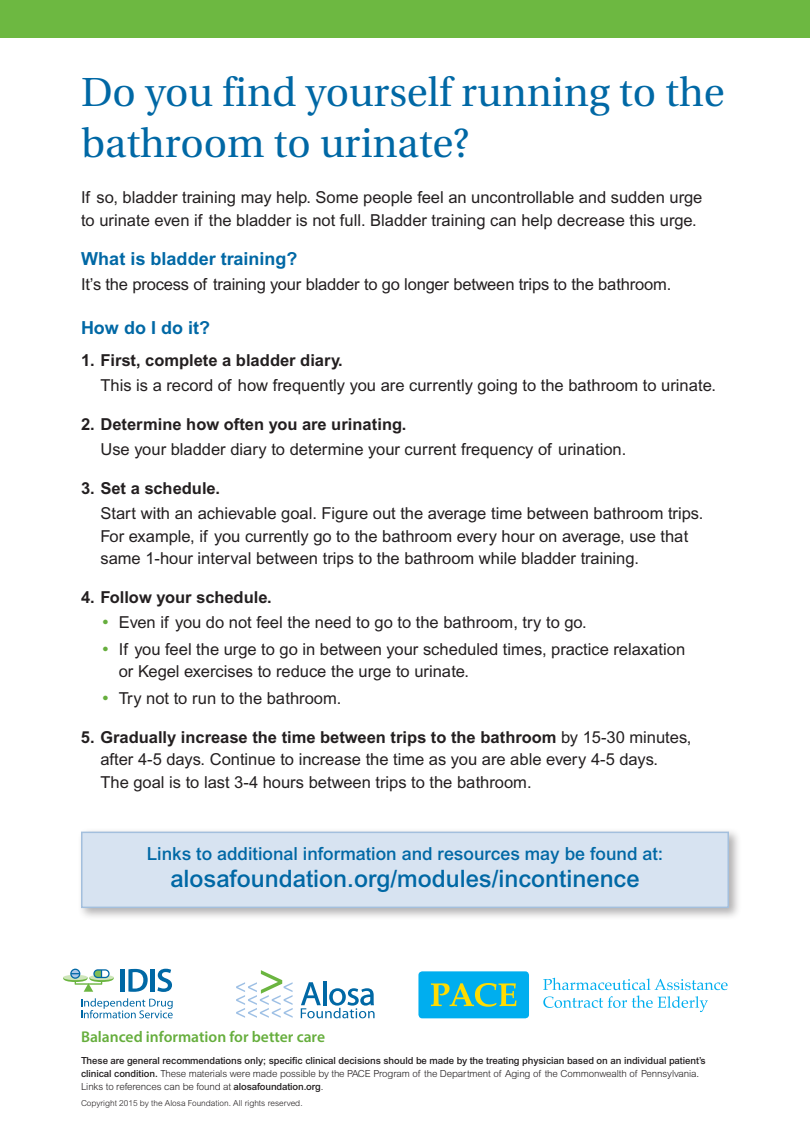
<style>
.page{position:relative;width:810px;height:1134px;background:#fff}
.page>*{position:absolute;margin:0;border:0;box-sizing:border-box;transform-origin:0 0}
.t1{font:40.5px/51px "Utopia";color:#0068a5}
.t2{font:500 24px "Arial";color:#0068a5}
.t3{font:500 18px "Arial";color:#0068a5}
.t4{font:700 18px "Arial";color:#0068a5}
.t5{font:16.5px/22.5px "Arial";color:#231f20}
.t6{font:700 16.5px "Arial";color:#231f20}
.t7{font:600 15.6px "Myriad Pro";color:#66ae3d}
.t8{font:500 9.75px/13.2px "Arial";letter-spacing:-.005em;color:#231f20}
.t9{font:300 8.25px "Arial";color:#231f20}
.s1{font-weight:500;font-size:17.25px;color:#66ae3d}
.s2{font-weight:700}
.s3{font-weight:300}
</style>
<div class="page">
<div style="left:77px;top:828px;width:664px;height:93px;background:#231f20;opacity:.35"></div>
<div style="left:81px;top:832px;width:648px;height:76px;background:#d7e3f1;border:2px solid #a3bfdd"></div>
<svg style="left:236px;top:970px;width:57px;height:48px"></svg>
<hr style="left:323px;top:981px;width:3px;height:24px;background:#0068a5">
<svg style="left:301px;top:982px;width:74px;height:36px"></svg>
<div style="left:120px;top:969px;width:5px;height:23px;background:#0068a5"></div>
<svg style="left:128px;top:969px;width:20px;height:23px"></svg>
<div style="left:150px;top:969px;width:5px;height:23px;background:#0068a5"></div>
<svg style="left:157px;top:969px;width:15px;height:23px"></svg>
<svg style="left:81px;top:998px;width:92px;height:20px"></svg>
<svg style="left:63px;top:969px;width:51px;height:23px"></svg>
<div style="left:418px;top:971px;width:111px;height:47px;background:#00aeef;border-radius:4px"></div>
<svg style="left:431px;top:983px;width:86px;height:24px"></svg>
<svg style="left:543px;top:978px;width:185px;height:34px"></svg>
<div style="left:0;top:0;width:810px;height:38px;background:#6db841"></div>
<h1 class="t1" style="left:81px;top:68px;width:645px">Do you find yourself running to the bathroom to urinate?</h1>
<p class="t5" style="left:81px;top:186px;width:623px">If so, bladder training may help. Some people feel an uncontrollable and sudden urge to urinate even if the bladder is not full. Bladder training can help decrease this urge.</p>
<p class="t4" style="left:81px;top:248px;width:218px">What is bladder training?</p>
<p class="t5" style="left:81px;top:273px;width:592px">It’s the process of training your bladder to go longer between trips to the bathroom.</p>
<p class="t4" style="left:81px;top:318px;width:131px">How do I do it?</p>
<p class="t6" style="left:81px;top:351px;width:263px">1. First, complete a bladder diary.</p>
<p class="t5" style="left:100px;top:374px;width:617px">This is a record of how frequently you are currently going to the bathroom to urinate.</p>
<p class="t6" style="left:81px;top:415px;width:327px">2. Determine how often you are urinating.</p>
<p class="t5" style="left:100px;top:438px;width:527px">Use your bladder diary to determine your current frequency of urination.</p>
<p class="t6" style="left:81px;top:478px;width:141px">3. Set a schedule.</p>
<p class="t5" style="left:100px;top:502px;width:604px">Start with an achievable goal. Figure out the average time between bathroom trips.<br>For example, if you currently go to the bathroom every hour on average, use that same 1-hour interval between trips to the bathroom while bladder training.</p>
<p class="t6" style="left:81px;top:587px;width:192px">4. Follow your schedule.</p>
<p class="t5" style="left:103px;top:611px;width:486px"><span class="s1">•</span> Even if you do not feel the need to go to the bathroom, try to go.</p>
<p class="t5" style="left:119px;top:638px;width:568px;text-indent:-16px"><span class="s1">•</span> If you feel the urge to go in between your scheduled times, practice relaxation or Kegel exercises to reduce the urge to urinate.</p>
<p class="t5" style="left:103px;top:687px;width:240px"><span class="s1">•</span> Try not to run to the bathroom.</p>
<p class="t5" style="left:100px;top:726px;width:593px;text-indent:-19px"><span class="s2">5. Gradually increase the time between trips to the bathroom</span> by 15-30 minutes, after 4-5 days. Continue to increase the time as you are able every 4-5 days.<br>The goal is to last 3-4 hours between trips to the bathroom.</p>
<p class="t3" style="left:147px;top:843px;width:518px">Links to additional information and resources may be found at:</p>
<h2 class="t2" style="left:170px;top:865px;width:471px">alosafoundation.org/modules/incontinence</h2>
<p class="t7" style="left:81px;top:1027px;width:246px">Balanced information for better care</p>
<p class="t8" style="left:81px;top:1054px;width:626px">These are general recommendations only; specific clinical decisions should be made by the treating physician based on an individual patient’s clinical condition. <span class="s3">These materials were made possible by the PACE Program of the Department of Aging of the Commonwealth of Pennsylvania.<br>Links to references can be found at</span> alosafoundation.org<span class="s3">.</span></p>
<p class="t9" style="left:81px;top:1098px;width:223px">Copyright 2015 by the Alosa Foundation. All rights reserved.</p>
</div>
